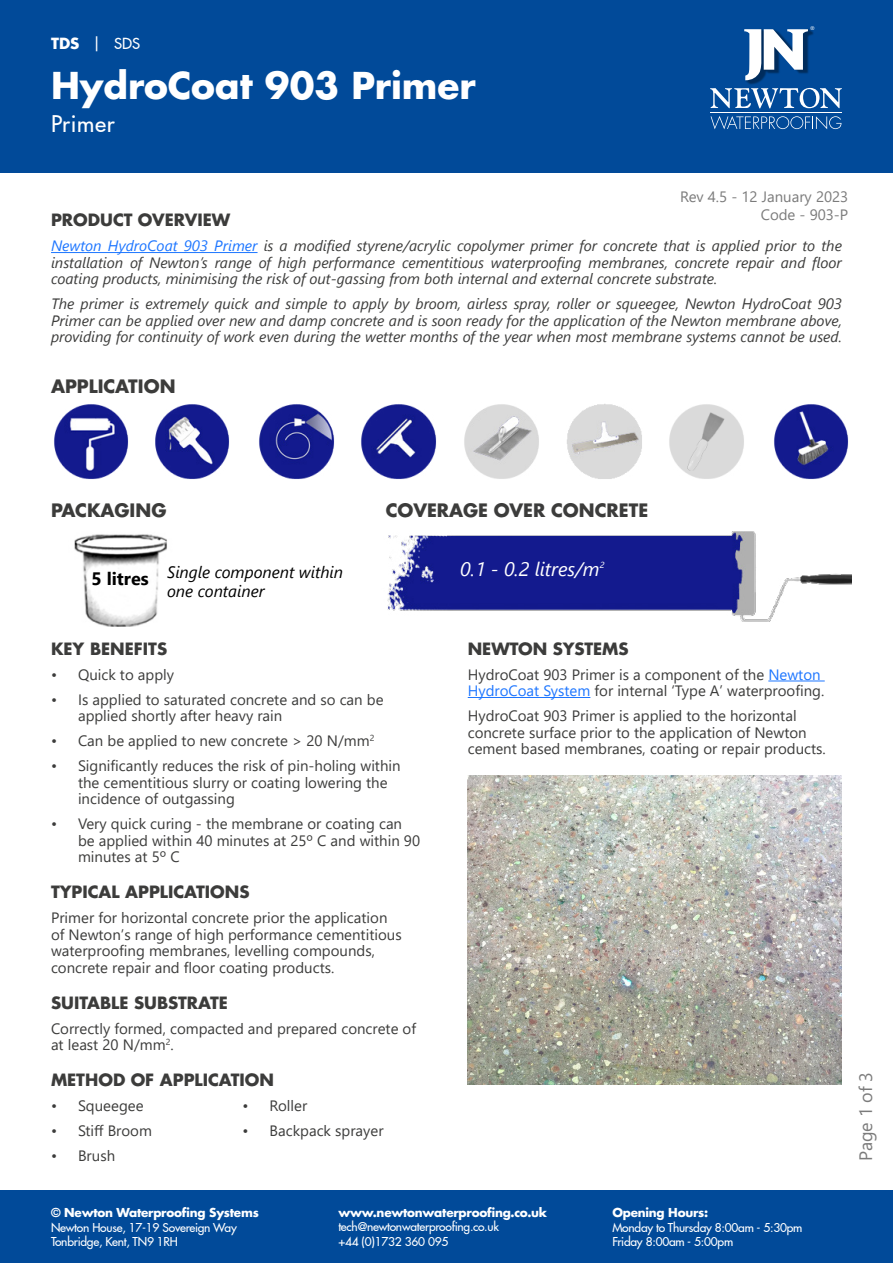
<style>
.page{position:relative;width:893px;height:1263px;background:#fff}
.page>*{position:absolute;margin:0;border:0;box-sizing:border-box;transform-origin:0 0}
.t1{font:700 36px "Futura LT Pro";color:#fff}
.t2{font:500 22.5px "Futura LT Pro";letter-spacing:.03em;color:#fff}
.t3{font:italic 19.5px "Segoe UI";color:#fff}
.t4{font:700 18px "Futura LT Pro";color:#3c3c3b}
.t5{font:18px "Segoe UI";color:#7b7b7b}
.t6{font:700 18px "Segoe UI";color:#000}
.t7{font:700 16.5px "Futura LT Pro";color:#3c3c3b}
.t8{font:italic 16.5px/19.5px "Segoe UI";color:#000}
.t9{font:15px/16.5px "Segoe UI";color:#3c3c3b}
.t10{font:italic 15px/16.5px "Segoe UI";color:#3c3c3b;text-align:justify}
.t11{font:15px/18px "Segoe UI";color:#7b7b7b;text-align:right}
.t12{font:500 15px "Futura LT Pro";color:#fff}
.t13{font:500 12px/14.4px "Futura LT Pro";letter-spacing:-.02em;color:#fff}
.t14{font:700 12px "Futura LT Pro";letter-spacing:-.02em;color:#fff}
.t15{font:italic 8.7px "Segoe UI";color:#fff}
.t16{font:500 4.95px "Futura LT Pro";color:#fff}
.s1{font-weight:700}
.s2{color:#1d76ff}
</style>
<div class="page">
<div style="left:0;top:0;width:893px;height:173px;background:#014a99"></div>
<svg style="left:710px;top:88px;width:132px;height:20px"></svg>
<svg style="left:711px;top:116px;width:130px;height:13px"></svg>
<hr style="left:710px;top:112px;width:132px;height:1px;background:#fff">
<img style="left:734px;top:80px;width:44px;height:15px">
<img style="left:752px;top:29px;width:62px;height:56px">
<svg style="left:744px;top:29px;width:64px;height:51px"></svg>
<div style="left:0;top:1190px;width:893px;height:72px;background:#014a99"></div>
<img style="left:387px;top:531px;width:465px;height:90px">
<hr style="left:768px;top:680px;width:57px;height:1px;background:#1d76ff">
<hr style="left:468px;top:697px;width:122px;height:1px;background:#1d76ff">
<hr style="left:51px;top:252px;width:207px;height:1px;background:#1d76ff">
<img style="left:74px;top:534px;width:93px;height:92px">
<img style="left:54px;top:404px;width:75px;height:75px">
<img style="left:155px;top:404px;width:75px;height:75px">
<img style="left:259px;top:404px;width:75px;height:75px">
<img style="left:361px;top:404px;width:75px;height:75px">
<img style="left:464px;top:404px;width:75px;height:75px">
<img style="left:567px;top:404px;width:75px;height:75px">
<img style="left:669px;top:404px;width:75px;height:75px">
<img style="left:774px;top:404px;width:75px;height:75px">
<img style="left:468px;top:775px;width:374px;height:309px">
<p class="t12" style="left:51px;top:33px;width:91px"><span class="s1">TDS</span> | SDS</p>
<h1 class="t1" style="left:51px;top:58px;width:426px">HydroCoat 903 Primer</h1>
<h2 class="t2" style="left:51px;top:107px;width:65px">Primer</h2>
<p class="t16" style="left:811px;top:24px;width:6px">®</p>
<p class="t11" style="left:680px;top:187px;width:170px">Rev 4.5 - 12 January 2023<br>Code - 903-P</p>
<p class="t7" style="left:51px;top:207px;width:181px">PRODUCT OVERVIEW</p>
<p class="t10" style="left:51px;top:235px;width:792px"><span class="s2">Newton HydroCoat 903 Primer</span> is a modified styrene/acrylic copolymer primer for concrete that is applied prior to the installation of Newton’s range of high performance cementitious waterproofing membranes, concrete repair and floor coating products, minimising the risk of out-gassing from both internal and external concrete substrate.</p>
<p class="t10" style="left:51px;top:293px;width:792px">The primer is extremely quick and simple to apply by broom, airless spray, roller or squeegee, Newton HydroCoat 903<br>Primer can be applied over new and damp concrete and is soon ready for the application of the Newton membrane above, providing for continuity of work even during the wetter months of the year when most membrane systems cannot be used.</p>
<p class="t4" style="left:51px;top:373px;width:126px">APPLICATION</p>
<p class="t4" style="left:51px;top:496px;width:117px">PACKAGING</p>
<p class="t4" style="left:386px;top:496px;width:264px">COVERAGE OVER CONCRETE</p>
<p class="t6" style="left:91px;top:562px;width:59px">5 litres</p>
<p class="t8" style="left:167px;top:559px;width:177px">Single component within one container</p>
<p class="t7" style="left:51px;top:636px;width:118px">KEY BENEFITS</p>
<p class="t9" style="left:51px;top:665px;width:125px">• Quick to apply</p>
<p class="t9" style="left:78px;top:690px;width:307px;text-indent:-27px">• Is applied to saturated concrete and so can be applied shortly after heavy rain</p>
<p class="t9" style="left:51px;top:731px;width:325px">• Can be applied to new concrete &gt; 20 N/mm<sup>2</sup></p>
<p class="t9" style="left:78px;top:756px;width:324px;text-indent:-27px">• Significantly reduces the risk of pin-holing within the cementitious slurry or coating lowering the incidence of outgassing</p>
<p class="t9" style="left:78px;top:814px;width:344px;text-indent:-27px">• Very quick curing - the membrane or coating can be applied within 40 minutes at 25º C and within 90 minutes at 5º C</p>
<p class="t7" style="left:51px;top:879px;width:200px">TYPICAL APPLICATIONS</p>
<p class="t9" style="left:51px;top:908px;width:352px">Primer for horizontal concrete prior the application of Newton’s range of high performance cementitious waterproofing membranes, levelling compounds, concrete repair and floor coating products.</p>
<p class="t7" style="left:51px;top:990px;width:178px">SUITABLE SUBSTRATE</p>
<p class="t9" style="left:51px;top:1019px;width:367px">Correctly formed, compacted and prepared concrete of at least 20 N/mm<sup>2</sup>.</p>
<p class="t7" style="left:51px;top:1067px;width:224px">METHOD OF APPLICATION</p>
<p class="t9" style="left:51px;top:1096px;width:94px">• Squeegee</p>
<p class="t9" style="left:51px;top:1121px;width:102px">• Stiff Broom</p>
<p class="t9" style="left:51px;top:1146px;width:66px">• Brush</p>
<p class="t9" style="left:243px;top:1096px;width:66px">• Roller</p>
<p class="t9" style="left:243px;top:1121px;width:142px">• Backpack sprayer</p>
<h3 class="t3" style="left:460px;top:550px;width:141px">0.1 - 0.2 litres/m</h3>
<p class="t15" style="left:600px;top:556px;width:6px">2</p>
<p class="t7" style="left:468px;top:636px;width:162px">NEWTON SYSTEMS</p>
<p class="t9" style="left:468px;top:665px;width:358px">HydroCoat 903 Primer is a component of the <span class="s2">Newton<br>HydroCoat System</span> for internal ‘Type A’ waterproofing.</p>
<p class="t9" style="left:468px;top:706px;width:360px">HydroCoat 903 Primer is applied to the horizontal concrete surface prior to the application of Newton cement based membranes, coating or repair products.</p>
<p class="t14" style="left:51px;top:1204px;width:209px">© Newton Waterproofing Systems</p>
<p class="t13" style="left:51px;top:1219px;width:187px">Newton House, 17-19 Sovereign Way<br>Tonbridge, Kent, TN9 1RH</p>
<p class="t14" style="left:338px;top:1203px;width:210px">www.newtonwaterproofing.co.uk</p>
<p class="t13" style="left:338px;top:1219px;width:162px">tech@newtonwaterproofing.co.uk +44 (0)1732 360 095</p>
<p class="t14" style="left:612px;top:1204px;width:97px">Opening Hours:</p>
<p class="t13" style="left:612px;top:1219px;width:192px">Monday to Thursday 8:00am - 5:30pm<br>Friday 8:00am - 5:00pm</p>
<p class="t5" style="left:849px;top:1161px;width:91px;rotate:-90deg">Page 1 of 3</p>
</div>
